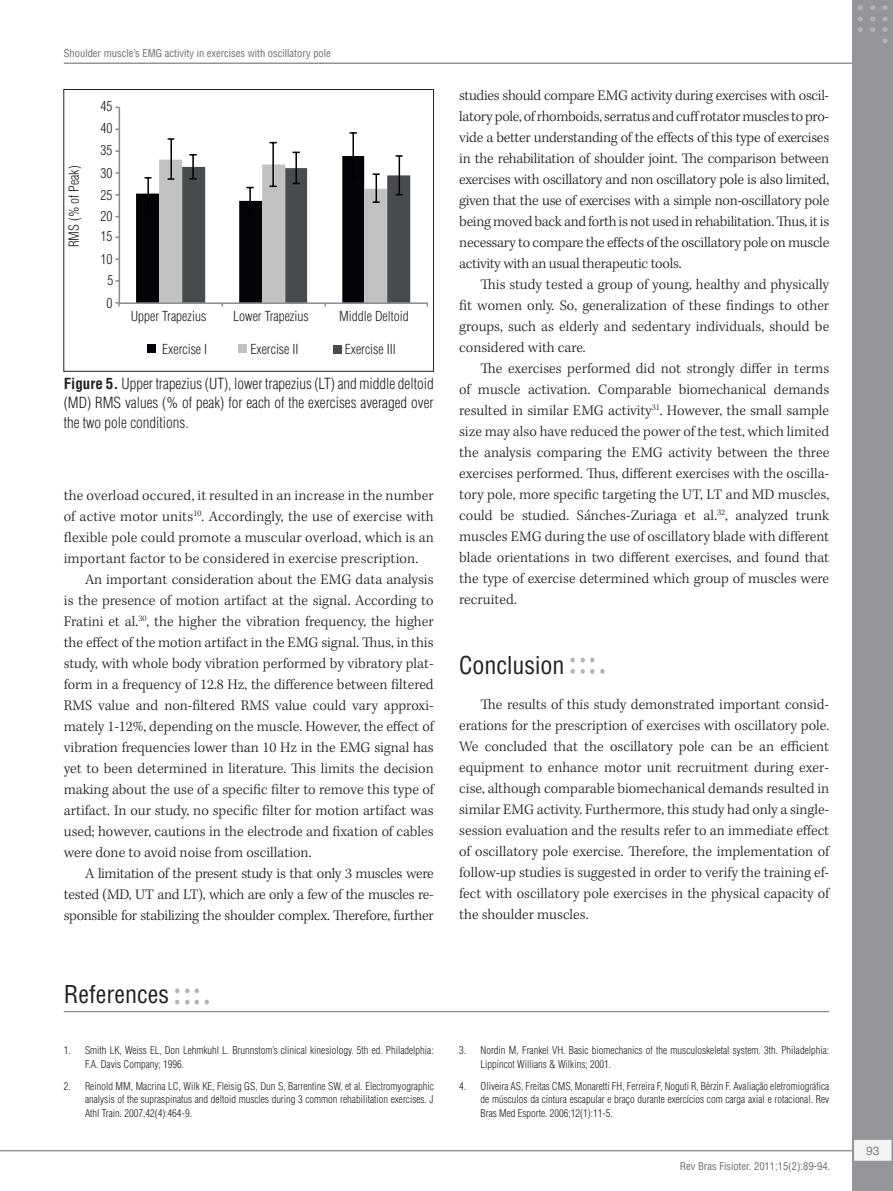
<style>
.page{position:relative;width:893px;height:1191px;background:#fff}
.page>*{position:absolute;margin:0;border:0;box-sizing:border-box;transform-origin:0 0}
.z04_0_Sub1{font:condensed 24px "Helvetica LT Std";color:#231f20}
.z05_3_referencias-ti{font:condensed 24px "Helvetica LT Std";color:#231f20}
.z05_0_texto_txt{font:300 15px/21px "Kepler Std";color:#231f20;text-align:justify}
.z07_0_tabela-img_tit{font:300 condensed 15px/19.5px "Helvetica LT Std";color:#231f20;text-align:justify}
.t1{font:300 condensed 13.5px "Helvetica LT Std";color:#231f20}
.t2{font:12px "Helvetica LT Std";color:#808285}
.z05_4_referencias{font:300 condensed 10.5px/13.8px "Helvetica LT Std";color:#231f20}
.t3{font:condensed 10.5px "Helvetica LT Std";color:#6c6d70}
.s1{font-weight:700}
</style>
<div class="page">
<svg style="left:600px;top:669px;width:4px;height:5px"></svg>
<svg style="left:581px;top:669px;width:13px;height:5px"></svg>
<svg style="left:571px;top:669px;width:4px;height:5px"></svg>
<svg style="left:581px;top:657px;width:13px;height:5px"></svg>
<svg style="left:571px;top:657px;width:4px;height:5px"></svg>
<hr style="left:64px;top:1011px;width:765px;height:1px;background:#6c6d70">
<svg style="left:205px;top:999px;width:4px;height:5px"></svg>
<svg style="left:195px;top:999px;width:4px;height:5px"></svg>
<svg style="left:185px;top:999px;width:4px;height:5px"></svg>
<svg style="left:175px;top:999px;width:4px;height:5px"></svg>
<svg style="left:195px;top:988px;width:4px;height:5px"></svg>
<svg style="left:185px;top:988px;width:4px;height:5px"></svg>
<svg style="left:175px;top:988px;width:4px;height:5px"></svg>
<hr style="left:352px;top:133px;width:2px;height:23px;background:#000001">
<svg style="left:350px;top:132px;width:7px;height:2px"></svg>
<hr style="left:170px;top:139px;width:2px;height:21px;background:#000001">
<hr style="left:272px;top:143px;width:2px;height:21px;background:#000001">
<hr style="left:119px;top:107px;width:1px;height:196px;background:#878a8b">
<hr style="left:119px;top:302px;width:308px;height:2px;background:#878a8b">
<svg style="left:115px;top:302px;width:5px;height:4px"></svg>
<svg style="left:136px;top:152px;width:274px;height:154px"></svg>
<div style="left:147px;top:345px;width:9px;height:8px;background:#020408"></div>
<div style="left:238px;top:345px;width:9px;height:8px;background:#c0c1c1"></div>
<div style="left:333px;top:345px;width:8px;height:8px;background:#494c4e"></div>
<div style="left:64px;top:89px;width:370px;height:282px;border:1px solid #231f20"></div>
<hr style="left:0;top:1150px;width:879px;height:1px;background:#939598">
<hr style="left:64px;top:62px;width:810px;height:2px;background:#939598">
<div style="left:853px;top:0;width:40px;height:1191px;background:#939598"></div>
<div style="left:853px;top:1139px;width:39px;height:22px;background:#f2f3f4"></div>
<div style="left:853px;top:1138px;width:40px;height:24px;border:2px solid #939598"></div>
<svg style="left:857px;top:27px;width:6px;height:5px"></svg>
<svg style="left:857px;top:17px;width:6px;height:4px"></svg>
<svg style="left:857px;top:5px;width:6px;height:5px"></svg>
<svg style="left:870px;top:27px;width:5px;height:5px"></svg>
<svg style="left:870px;top:17px;width:5px;height:4px"></svg>
<svg style="left:870px;top:5px;width:5px;height:5px"></svg>
<svg style="left:882px;top:27px;width:6px;height:5px"></svg>
<svg style="left:882px;top:38px;width:6px;height:5px"></svg>
<svg style="left:882px;top:17px;width:6px;height:4px"></svg>
<svg style="left:882px;top:5px;width:6px;height:5px"></svg>
<p class="t3" style="left:64px;top:46px;width:269px">Shoulder muscle’s EMG activity in exercises with oscillatory pole</p>
<p class="t1" style="left:100px;top:97px;width:13px">45</p>
<p class="t1" style="left:100px;top:120px;width:13px">40</p>
<p class="t1" style="left:65px;top:247px;width:83px;rotate:-90deg">RMS (% of Peak)</p>
<p class="t1" style="left:100px;top:142px;width:13px">35</p>
<p class="t1" style="left:100px;top:164px;width:13px">30</p>
<p class="t1" style="left:100px;top:186px;width:13px">25</p>
<p class="t1" style="left:100px;top:207px;width:13px">20</p>
<p class="t1" style="left:100px;top:228px;width:13px">15</p>
<p class="t1" style="left:100px;top:250px;width:13px">10</p>
<p class="t1" style="left:108px;top:272px;width:7px">5</p>
<p class="t1" style="left:107px;top:295px;width:7px">0</p>
<p class="t1" style="left:131px;top:308px;width:77px">Upper Trapezius</p>
<p class="t1" style="left:233px;top:308px;width:77px">Lower Trapezius</p>
<p class="t1" style="left:339px;top:308px;width:71px">Middle Deltoid</p>
<p class="t1" style="left:162px;top:340px;width:46px">Exercise I</p>
<p class="t1" style="left:250px;top:340px;width:49px">Exercise II</p>
<p class="t1" style="left:345px;top:340px;width:52px">Exercise III</p>
<p class="z07_0_tabela-img_tit" style="left:64px;top:373px;width:371px"><span class="s1">Figure 5.</span> Upper trapezius (UT), lower trapezius (LT) and middle deltoid (MD) RMS values (% of peak) for each of the exercises averaged over the two pole conditions.</p>
<p class="z05_0_texto_txt" style="left:64px;top:485px;width:371px">the overload occured, it resulted in an increase in the number of active motor units<sup>10</sup>. Accordingly, the use of exercise with flexible pole could promote a muscular overload, which is an important factor to be considered in exercise prescription.</p>
<p class="z05_0_texto_txt" style="left:64px;top:569px;width:371px;text-indent:21px">An important consideration about the EMG data analysis is the presence of motion artifact at the signal. According to Fratini et al.<sup>30</sup>, the higher the vibration frequency, the higher the effect of the motion artifact in the EMG signal. Thus, in this study, with whole body vibration performed by vibratory plat&shy;form in a frequency of 12.8 Hz, the difference between filtered RMS value and non-filtered RMS value could vary approxi&shy;mately 1-12%, depending on the muscle. However, the effect of vibration frequencies lower than 10 Hz in the EMG signal has yet to been determined in literature. This limits the decision making about the use of a specific filter to remove this type of artifact. In our study, no specific filter for motion artifact was used; however, cautions in the electrode and fixation of cables were done to avoid noise from oscillation.</p>
<p class="z05_0_texto_txt" style="left:64px;top:863px;width:371px;text-indent:21px">A limitation of the present study is that only 3 muscles were tested (MD, UT and LT), which are only a few of the muscles re&shy;sponsible for stabilizing the shoulder complex. Therefore, further</p>
<p class="z05_0_texto_txt" style="left:459px;top:85px;width:371px">studies should compare EMG activity during exercises with oscil&shy;latory pole, of rhomboids, serratus and cuff rotator muscles to pro&shy;vide a better understanding of the effects of this type of exercises in the rehabilitation of shoulder joint. The comparison between exercises with oscillatory and non oscillatory pole is also limited, given that the use of exercises with a simple non-oscillatory pole being moved back and forth is not used in rehabilitation. Thus, it is necessary to compare the effects of the oscillatory pole on muscle activity with an usual therapeutic tools.</p>
<p class="z05_0_texto_txt" style="left:459px;top:274px;width:371px;text-indent:21px">This study tested a group of young, healthy and physically fit women only. So, generalization of these findings to other groups, such as elderly and sedentary individuals, should be considered with care.</p>
<p class="z05_0_texto_txt" style="left:459px;top:358px;width:371px;text-indent:21px">The exercises performed did not strongly differ in terms of muscle activation. Comparable biomechanical demands resulted in similar EMG activity<sup>31</sup>. However, the small sample size may also have reduced the power of the test, which limited the analysis comparing the EMG activity between the three exercises performed. Thus, different exercises with the oscilla&shy;tory pole, more specific targeting the UT, LT and MD muscles, could be studied. Sánches-Zuriaga et al.<sup>32</sup>, analyzed trunk muscles EMG during the use of oscillatory blade with different blade orientations in two different exercises, and found that the type of exercise determined which group of muscles were recruited.</p>
<p class="z04_0_Sub1" style="left:459px;top:650px;width:107px">Conclusion</p>
<p class="z05_0_texto_txt" style="left:459px;top:694px;width:371px;text-indent:21px">The results of this study demonstrated important consid&shy;erations for the prescription of exercises with oscillatory pole.<br>We concluded that the oscillatory pole can be an efficient equipment to enhance motor unit recruitment during exer&shy;cise, although comparable biomechanical demands resulted in similar EMG activity. Furthermore, this study had only a single&shy;session evaluation and the results refer to an immediate effect of oscillatory pole exercise. Therefore, the implementation of follow-up studies is suggested in order to verify the training ef&shy;fect with oscillatory pole exercises in the physical capacity of the shoulder muscles.</p>
<p class="z05_3_referencias-ti" style="left:64px;top:979px;width:107px">References</p>
<p class="z05_4_referencias" style="left:85px;top:1043px;width:350px;text-indent:-21px">1. Smith LK, Weiss EL, Don Lehmkuhl L. Brunnstom’s clinical kinesiology. 5th ed. Philadelphia:<br>F.A. Davis Company; 1996.</p>
<p class="z05_4_referencias" style="left:85px;top:1078px;width:350px;text-align:justify;text-indent:-21px">2. Reinold MM, Macrina LC, Wilk KE, Fleisig GS, Dun S, Barrentine SW, et al. Electromyographic analysis of the supraspinatus and deltoid muscles during 3 common rehabilitation exercises. J Athl Train. 2007;42(4):464-9.</p>
<p class="z05_4_referencias" style="left:480px;top:1043px;width:350px;text-indent:-21px">3. Nordin M, Frankel VH. Basic biomechanics of the musculoskeletal system. 3th. Philadelphia:<br>Lippincot Willians &amp; Wilkins; 2001.</p>
<p class="z05_4_referencias" style="left:480px;top:1078px;width:350px;text-align:justify;text-indent:-21px">4. Oliveira AS, Freitas CMS, Monaretti FH, Ferreira F, Noguti R, Bérzin F. Avaliação eletromiográfica de músculos da cintura escapular e braço durante exercícios com carga axial e rotacional. Rev Bras Med Esporte. 2006;12(1):11-5.</p>
<p class="t3" style="left:680px;top:1160px;width:152px">Rev Bras Fisioter. 2011;15(2):89-94.</p>
<p class="t2" style="left:866px;top:1143px;width:15px">93</p>
</div>
